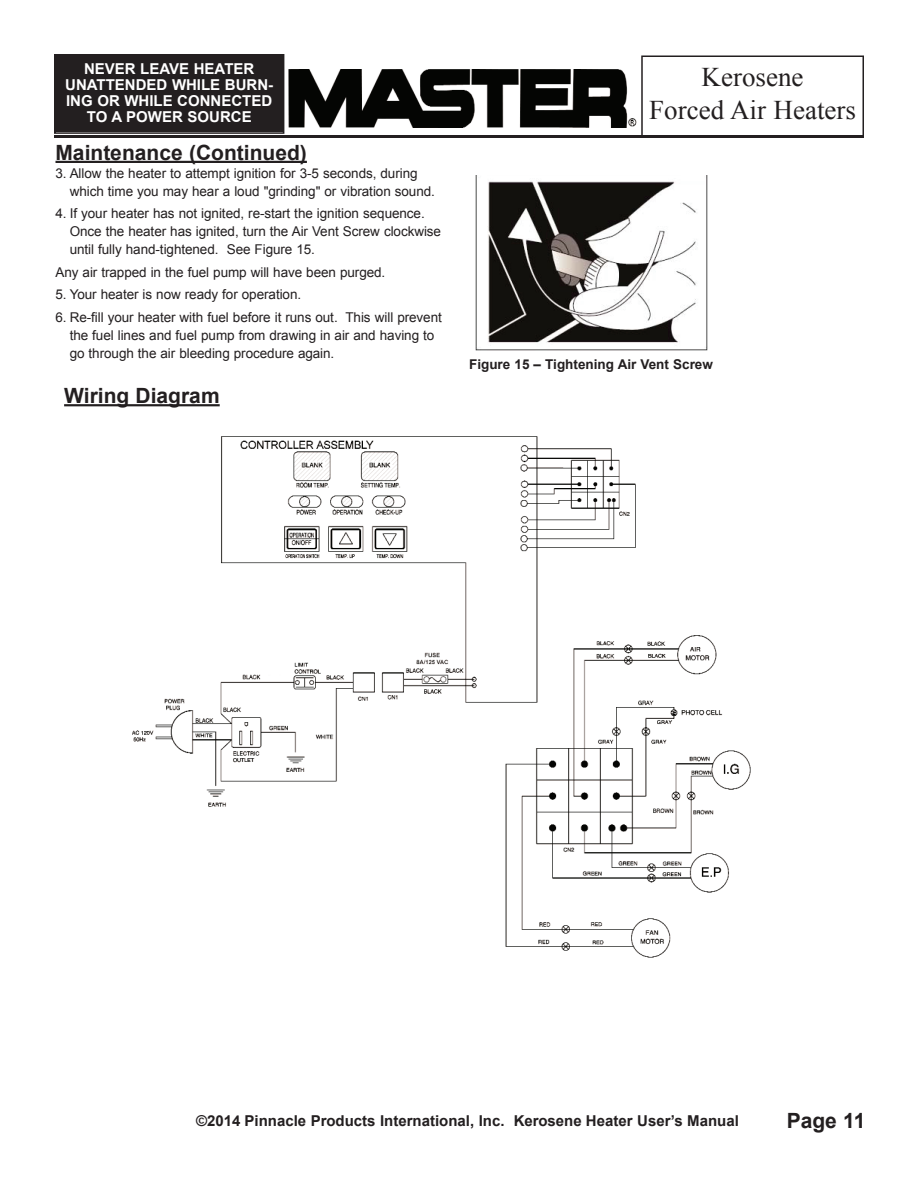
<style>
.page{position:relative;width:918px;height:1188px;background:#fff}
.page>*{position:absolute;margin:0;border:0;box-sizing:border-box;transform-origin:0 0}
.t1{font:27px/32.4px "Times New Roman";color:#231f20;text-align:center}
.t2{font:700 21px "Arial";color:#231f20}
.t3{font:700 15px/16.2px "Arial";color:#fff;text-align:center}
.t4{font:700 15px "Arial";color:#231f20}
.t5{font:13.5px/18px "Arial";letter-spacing:-.005em;color:#231f20}
.t6{font:700 13.5px "Arial";color:#231f20}
</style>
<div class="page">
<hr style="left:56px;top:161px;width:251px;height:2px;background:#231f20">
<div style="left:56px;top:56px;width:227px;height:76px;background:#231f20"></div>
<div style="left:54px;top:54px;width:230px;height:80px;border:2px solid #231f20"></div>
<div style="left:641px;top:56px;width:223px;height:80px;border:2px solid #231f20"></div>
<hr style="left:54px;top:135px;width:810px;height:3px;background:#231f20">
<img style="left:289px;top:69px;width:347px;height:59px">
<img style="left:476px;top:176px;width:232px;height:175px">
<hr style="left:64px;top:404px;width:156px;height:2px;background:#231f20">
<img style="left:133px;top:436px;width:618px;height:522px">
<p class="t3" style="left:65px;top:61px;width:210px">NEVER LEAVE HEATER<br>UNATTENDED WHILE BURN-<br>ING OR WHILE CONNECTED<br>TO A POWER SOURCE</p>
<h1 class="t1" style="left:649px;top:61px;width:208px">Kerosene<br>Forced Air Heaters</h1>
<h2 class="t2" style="left:56px;top:138px;width:253px">Maintenance (Continued)</h2>
<p class="t5" style="left:70px;top:164px;width:367px;text-indent:-14px">3. Allow the heater to attempt ignition for 3-5 seconds, during which time you may hear a loud "grinding" or vibration sound.</p>
<p class="t5" style="left:70px;top:205px;width:373px;text-indent:-14px">4. If your heater has not ignited, re-start the ignition sequence.<br>Once the heater has ignited, turn the Air Vent Screw clockwise until fully hand-tightened. See Figure 15.</p>
<p class="t5" style="left:55px;top:263px;width:331px">Any air trapped in the fuel pump will have been purged.</p>
<p class="t5" style="left:56px;top:286px;width:247px">5. Your heater is now ready for operation.</p>
<p class="t5" style="left:70px;top:308px;width:374px;text-indent:-14px">6. Re-fill your heater with fuel before it runs out. This will prevent the fuel lines and fuel pump from drawing in air and having to go through the air bleeding procedure again.</p>
<h2 class="t2" style="left:64px;top:382px;width:157px">Wiring Diagram</h2>
<p class="t6" style="left:469px;top:355px;width:245px">Figure 15 – Tightening Air Vent Screw</p>
<p class="t4" style="left:196px;top:1111px;width:544px">©2014 Pinnacle Products International, Inc. Kerosene Heater User’s Manual</p>
<h2 class="t2" style="left:787px;top:1107px;width:80px">Page 11</h2>
</div>
